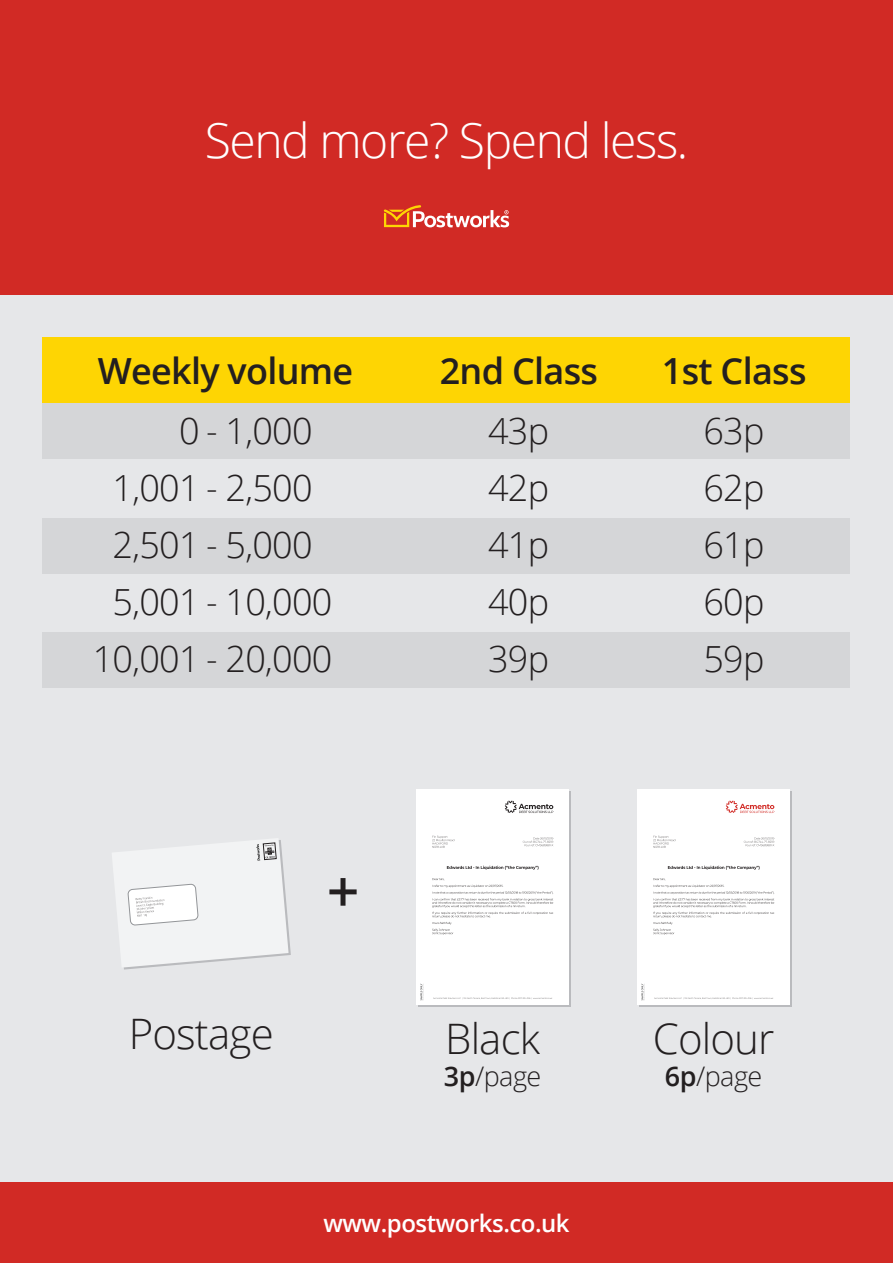
<style>
.page{position:relative;width:893px;height:1263px;background:#fff}
.page>*{position:absolute;margin:0;border:0;box-sizing:border-box;transform-origin:0 0}
.t1{font:300 48px "Open Sans";letter-spacing:-.03em;color:#fff}
.t2{font:300 42px "Open Sans";letter-spacing:-.02em;color:#231f20}
.t3{font:300 36px "Open Sans";letter-spacing:-.02em;color:#231f20}
.t4{font:600 36px "Open Sans";letter-spacing:-.02em;color:#231f20}
.t5{font:300 27px "Open Sans";letter-spacing:-.02em;color:#231f20}
.t6{font:600 24px "Open Sans";letter-spacing:-.02em;color:#fff}
.s1{font-weight:600}
</style>
<div class="page">
<div style="left:0;top:294px;width:893px;height:888px;background:#e6e7e9"></div>
<div style="left:0;top:0;width:893px;height:294px;background:#d12a25"></div>
<svg style="left:383px;top:205px;width:126px;height:22px"></svg>
<div style="left:0;top:1182px;width:893px;height:81px;background:#d12a25"></div>
<div style="left:43px;top:337px;width:807px;height:67px;background:#fed503"></div>
<div style="left:43px;top:404px;width:807px;height:55px;background:#d5d6d8"></div>
<div style="left:43px;top:518px;width:807px;height:55px;background:#d5d6d8"></div>
<div style="left:43px;top:632px;width:807px;height:55px;background:#d5d6d8"></div>
<div style="left:419px;top:791px;width:152px;height:215px;background:linear-gradient(to bottom,#babbbe,#babbbe)"></div>
<div style="left:416px;top:789px;width:153px;height:215px;background:#fff"></div>
<svg style="left:505px;top:800px;width:48px;height:13px"></svg>
<svg style="left:447px;top:866px;width:91px;height:4px"></svg>
<svg style="left:432px;top:878px;width:121px;height:57px"></svg>
<svg style="left:432px;top:836px;width:22px;height:12px"></svg>
<svg style="left:523px;top:837px;width:30px;height:9px"></svg>
<svg style="left:420px;top:984px;width:4px;height:16px"></svg>
<svg style="left:433px;top:997px;width:119px;height:2px"></svg>
<div style="left:640px;top:791px;width:152px;height:215px;background:linear-gradient(to bottom,#babbbe,#babbbe)"></div>
<div style="left:637px;top:789px;width:153px;height:215px;background:#fff"></div>
<svg style="left:726px;top:800px;width:48px;height:13px"></svg>
<svg style="left:668px;top:866px;width:91px;height:4px"></svg>
<svg style="left:653px;top:878px;width:121px;height:57px"></svg>
<svg style="left:653px;top:836px;width:22px;height:12px"></svg>
<svg style="left:744px;top:837px;width:30px;height:9px"></svg>
<svg style="left:641px;top:984px;width:4px;height:16px"></svg>
<svg style="left:654px;top:997px;width:119px;height:2px"></svg>
<svg style="left:112px;top:838px;width:179px;height:131px"></svg>
<svg style="left:329px;top:878px;width:28px;height:28px"></svg>
<p class="t1" style="left:205px;top:108px;width:485px">Send more? Spend less.</p>
<p class="t4" style="left:98px;top:346px;width:257px">Weekly volume</p>
<p class="t3" style="left:179px;top:406px;width:135px">0 - 1,000</p>
<p class="t3" style="left:113px;top:463px;width:202px">1,001 - 2,500</p>
<p class="t3" style="left:113px;top:520px;width:202px">2,501 - 5,000</p>
<p class="t3" style="left:113px;top:577px;width:221px">5,001 - 10,000</p>
<p class="t3" style="left:93px;top:634px;width:241px">10,001 - 20,000</p>
<p class="t4" style="left:440px;top:346px;width:160px">2nd Class</p>
<p class="t3" style="left:488px;top:406px;width:63px">43p</p>
<p class="t3" style="left:488px;top:463px;width:63px">42p</p>
<p class="t3" style="left:488px;top:520px;width:63px">41p</p>
<p class="t3" style="left:488px;top:577px;width:63px">40p</p>
<p class="t3" style="left:488px;top:634px;width:63px">39p</p>
<p class="t4" style="left:662px;top:346px;width:146px">1st Class</p>
<p class="t3" style="left:703px;top:406px;width:63px">63p</p>
<p class="t3" style="left:703px;top:463px;width:63px">62p</p>
<p class="t3" style="left:703px;top:520px;width:63px">61p</p>
<p class="t3" style="left:703px;top:577px;width:63px">60p</p>
<p class="t3" style="left:703px;top:634px;width:63px">59p</p>
<p class="t2" style="left:129px;top:1005px;width:147px">Postage</p>
<p class="t2" style="left:445px;top:1010px;width:97px">Black</p>
<p class="t5" style="left:444px;top:1058px;width:99px"><span class="s1">3p</span>/page</p>
<p class="t6" style="left:323px;top:1206px;width:248px">www.postworks.co.uk</p>
<p class="t2" style="left:653px;top:1010px;width:123px">Colour</p>
<p class="t5" style="left:665px;top:1058px;width:99px"><span class="s1">6p</span>/page</p>
</div>
